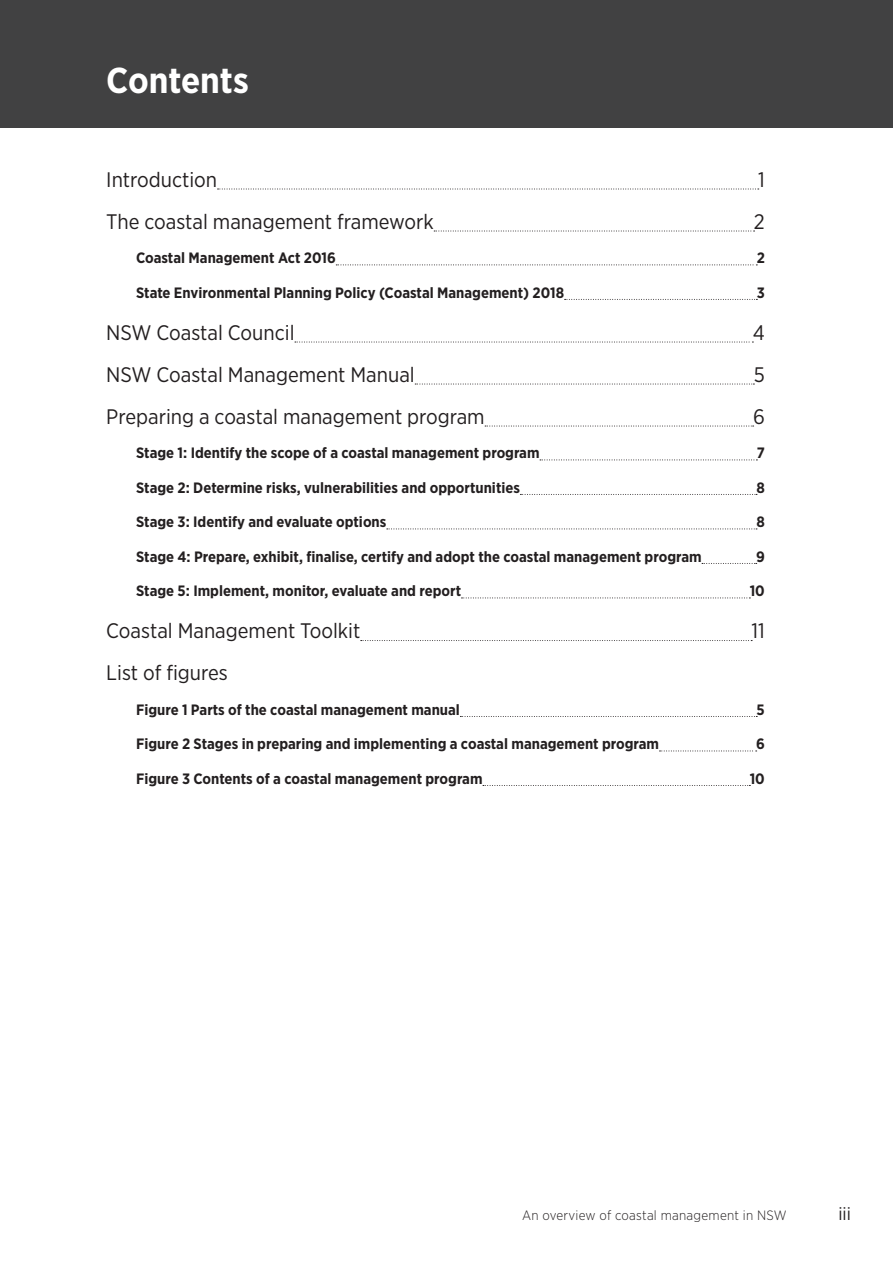
<style>
.page{position:relative;width:893px;height:1263px;background:#fff}
.page>*{position:absolute;margin:0;border:0;box-sizing:border-box;transform-origin:0 0}
.TOC_Body_Copy{font:700 36px "Gotham Narrow";color:#fff}
.TOC_Body_Copy-2{font:21px "Gotham Narrow";color:#231f20}
.t1{font:18px "Gotham Narrow";color:#231f20}
.TOC_Body_Copy_2{font:700 15px "Gotham Narrow";color:#231f20}
.t2{font:300 13.5px "Gotham Narrow";letter-spacing:.02em;color:#231f20}
</style>
<div class="page">
<div style="left:0;top:0;width:893px;height:128px;background:#414142"></div>
<svg style="left:218px;top:189px;width:541px;height:1px"></svg>
<svg style="left:434px;top:231px;width:321px;height:1px"></svg>
<svg style="left:336px;top:265px;width:421px;height:1px"></svg>
<svg style="left:565px;top:299px;width:192px;height:1px"></svg>
<svg style="left:295px;top:342px;width:458px;height:1px"></svg>
<svg style="left:415px;top:384px;width:339px;height:1px"></svg>
<svg style="left:485px;top:426px;width:269px;height:1px"></svg>
<svg style="left:540px;top:460px;width:217px;height:1px"></svg>
<svg style="left:520px;top:494px;width:237px;height:1px"></svg>
<svg style="left:387px;top:529px;width:370px;height:1px"></svg>
<svg style="left:702px;top:563px;width:55px;height:1px"></svg>
<svg style="left:461px;top:598px;width:289px;height:1px"></svg>
<svg style="left:361px;top:640px;width:391px;height:1px"></svg>
<svg style="left:460px;top:716px;width:297px;height:1px"></svg>
<svg style="left:659px;top:751px;width:98px;height:1px"></svg>
<svg style="left:483px;top:785px;width:267px;height:1px"></svg>
<h2 class="TOC_Body_Copy" style="left:106px;top:57px;width:144px">Contents</h2>
<h2 class="TOC_Body_Copy-2" style="left:106px;top:166px;width:112px">Introduction</h2>
<h2 class="TOC_Body_Copy-2" style="left:758px;top:166px;width:8px">1</h2>
<h2 class="TOC_Body_Copy-2" style="left:106px;top:208px;width:329px">The coastal management framework</h2>
<h2 class="TOC_Body_Copy-2" style="left:754px;top:208px;width:12px">2</h2>
<h3 class="TOC_Body_Copy_2" style="left:136px;top:248px;width:201px">Coastal Management Act 2016</h3>
<h3 class="TOC_Body_Copy_2" style="left:757px;top:248px;width:10px">2</h3>
<h3 class="TOC_Body_Copy_2" style="left:136px;top:283px;width:430px">State Environmental Planning Policy (Coastal Management) 2018</h3>
<h3 class="TOC_Body_Copy_2" style="left:757px;top:283px;width:10px">3</h3>
<h2 class="TOC_Body_Copy-2" style="left:106px;top:319px;width:190px">NSW Coastal Council</h2>
<h2 class="TOC_Body_Copy-2" style="left:753px;top:319px;width:14px">4</h2>
<h2 class="TOC_Body_Copy-2" style="left:106px;top:361px;width:310px">NSW Coastal Management Manual</h2>
<h2 class="TOC_Body_Copy-2" style="left:754px;top:361px;width:13px">5</h2>
<h2 class="TOC_Body_Copy-2" style="left:106px;top:403px;width:380px">Preparing a coastal management program</h2>
<h2 class="TOC_Body_Copy-2" style="left:753px;top:403px;width:13px">6</h2>
<h3 class="TOC_Body_Copy_2" style="left:136px;top:443px;width:405px">Stage 1: Identify the scope of a coastal management program</h3>
<h3 class="TOC_Body_Copy_2" style="left:757px;top:443px;width:10px">7</h3>
<h3 class="TOC_Body_Copy_2" style="left:136px;top:478px;width:385px">Stage 2: Determine risks, vulnerabilities and opportunities</h3>
<h3 class="TOC_Body_Copy_2" style="left:756px;top:478px;width:10px">8</h3>
<h3 class="TOC_Body_Copy_2" style="left:136px;top:512px;width:252px">Stage 3: Identify and evaluate options</h3>
<h3 class="TOC_Body_Copy_2" style="left:756px;top:512px;width:10px">8</h3>
<h3 class="TOC_Body_Copy_2" style="left:136px;top:547px;width:567px">Stage 4: Prepare, exhibit, finalise, certify and adopt the coastal management program</h3>
<h3 class="TOC_Body_Copy_2" style="left:756px;top:547px;width:10px">9</h3>
<h3 class="TOC_Body_Copy_2" style="left:136px;top:581px;width:327px">Stage 5: Implement, monitor, evaluate and report</h3>
<h3 class="TOC_Body_Copy_2" style="left:750px;top:581px;width:17px">10</h3>
<h2 class="TOC_Body_Copy-2" style="left:106px;top:618px;width:256px">Coastal Management Toolkit</h2>
<h2 class="TOC_Body_Copy-2" style="left:751px;top:618px;width:15px">11</h2>
<h2 class="TOC_Body_Copy-2" style="left:106px;top:660px;width:123px">List of figures</h2>
<h3 class="TOC_Body_Copy_2" style="left:136px;top:700px;width:325px">Figure 1 Parts of the coastal management manual</h3>
<h3 class="TOC_Body_Copy_2" style="left:757px;top:700px;width:10px">5</h3>
<h3 class="TOC_Body_Copy_2" style="left:136px;top:734px;width:525px">Figure 2 Stages in preparing and implementing a coastal management program</h3>
<h3 class="TOC_Body_Copy_2" style="left:756px;top:734px;width:10px">6</h3>
<h3 class="TOC_Body_Copy_2" style="left:136px;top:769px;width:348px">Figure 3 Contents of a coastal management program</h3>
<h3 class="TOC_Body_Copy_2" style="left:750px;top:769px;width:17px">10</h3>
<p class="t2" style="left:522px;top:1207px;width:266px">An overview of coastal management in NSW</p>
<p class="t1" style="left:838px;top:1203px;width:14px">iii</p>
</div>
